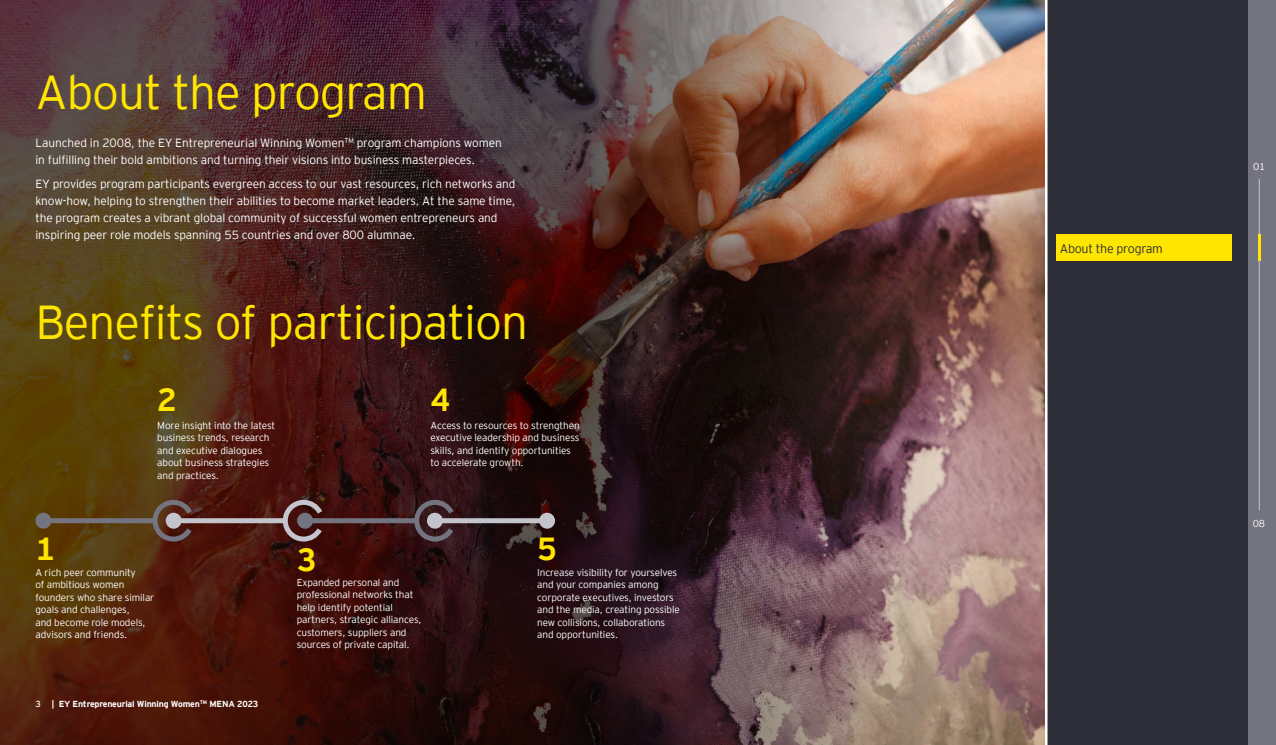
<style>
.page{position:relative;width:1276px;height:745px;background:#fff}
.page>*{position:absolute;margin:0;border:0;box-sizing:border-box;transform-origin:0 0}
.t1{font:300 47.5px "EY Interstate";letter-spacing:-.02em;color:#ffe600}
.t2{font:700 31.88px "EY Interstate";color:#ffe600}
.t3{font:300 12.5px "EY Interstate";letter-spacing:-.02em;color:#2e2e38}
.t4{font:300 11.88px/16.9px "EY Interstate";letter-spacing:-.01em;color:#fff}
.t5{font:300 10px/12.5px "EY Interstate";letter-spacing:-.01em;color:#fff}
.t6{font:700 8.75px "EY Interstate";letter-spacing:-.02em;color:#fff}
.s1{font-weight:400}
</style>
<div class="page">
<img style="left:0;top:0;width:1037px;height:744px">
<div style="left:43px;top:518px;width:113px;height:5px;background:#747480"></div>
<div style="left:35px;top:512px;width:16px;height:16px;background:#747480;border-radius:50%"></div>
<svg style="left:150px;top:497px;width:46px;height:46px"></svg>
<div style="left:174px;top:518px;width:112px;height:5px;background:#c4c4cd"></div>
<div style="left:166px;top:512px;width:16px;height:16px;background:#c4c4cd;border-radius:50%"></div>
<svg style="left:280px;top:497px;width:47px;height:46px"></svg>
<div style="left:305px;top:518px;width:112px;height:5px;background:#747480"></div>
<div style="left:297px;top:512px;width:16px;height:16px;background:#747480;border-radius:50%"></div>
<svg style="left:412px;top:497px;width:46px;height:46px"></svg>
<div style="left:435px;top:518px;width:112px;height:5px;background:#c4c4cd"></div>
<div style="left:427px;top:512px;width:16px;height:16px;background:#c4c4cd;border-radius:50%"></div>
<div style="left:539px;top:512px;width:16px;height:16px;background:#c4c4cd;border-radius:50%"></div>
<div style="left:1047px;top:0;width:200px;height:744px;background:#2e2e38"></div>
<div style="left:1247px;top:0;width:29px;height:744px;background:#747480"></div>
<hr style="left:1258px;top:178px;width:1px;height:332px;background:#c4c4cd">
<hr style="left:1257px;top:234px;width:3px;height:27px;background:#ffe600">
<div style="left:1056px;top:234px;width:175px;height:27px;background:#ffe600"></div>
<h1 class="t1" style="left:35px;top:58px;width:393px">About the program</h1>
<p class="t4" style="left:35px;top:133px;width:468px">Launched in 2008, the EY Entrepreneurial Winning Women<sup>TM</sup> program champions women in fulfilling their bold ambitions and turning their visions into business masterpieces.</p>
<p class="t4" style="left:35px;top:175px;width:481px">EY provides program participants evergreen access to our vast resources, rich networks and know-how, helping to strengthen their abilities to become market leaders. At the same time, the program creates a vibrant global community of successful women entrepreneurs and inspiring peer role models spanning 55 countries and over 800 alumnae.</p>
<h1 class="t1" style="left:35px;top:288px;width:494px">Benefits of participation</h1>
<h2 class="t2" style="left:157px;top:376px;width:21px">2</h2>
<h2 class="t2" style="left:430px;top:376px;width:21px">4</h2>
<p class="t5" style="left:157px;top:418px;width:119px">More insight into the latest business trends, research and executive dialogues about business strategies and practices.</p>
<p class="t5" style="left:430px;top:418px;width:151px">Access to resources to strengthen executive leadership and business skills, and identify opportunities to accelerate growth.</p>
<h2 class="t2" style="left:35px;top:525px;width:21px">1</h2>
<h2 class="t2" style="left:537px;top:525px;width:21px">5</h2>
<h2 class="t2" style="left:297px;top:536px;width:21px">3</h2>
<p class="t5" style="left:35px;top:565px;width:120px">A rich peer community<br>of ambitious women founders who share similar goals and challenges,<br>and become role models, advisors and friends.</p>
<p class="t5" style="left:537px;top:565px;width:144px">Increase visibility for yourselves and your companies among corporate executives, investors and the media, creating possible new collisions, collaborations and opportunities.</p>
<p class="t5" style="left:297px;top:574px;width:126px">Expanded personal and professional networks that help identify potential partners, strategic alliances, customers, suppliers and sources of private capital.</p>
<p class="t6" style="left:35px;top:697px;width:224px"><span class="s1">3</span> | EY Entrepreneurial Winning Women<sup>TM</sup> MENA 2023</p>
<p class="t3" style="left:1059px;top:239px;width:105px">About the program</p>
<p class="t5" style="left:1253px;top:159px;width:14px">01</p>
<p class="t5" style="left:1253px;top:516px;width:14px">08</p>
</div>
